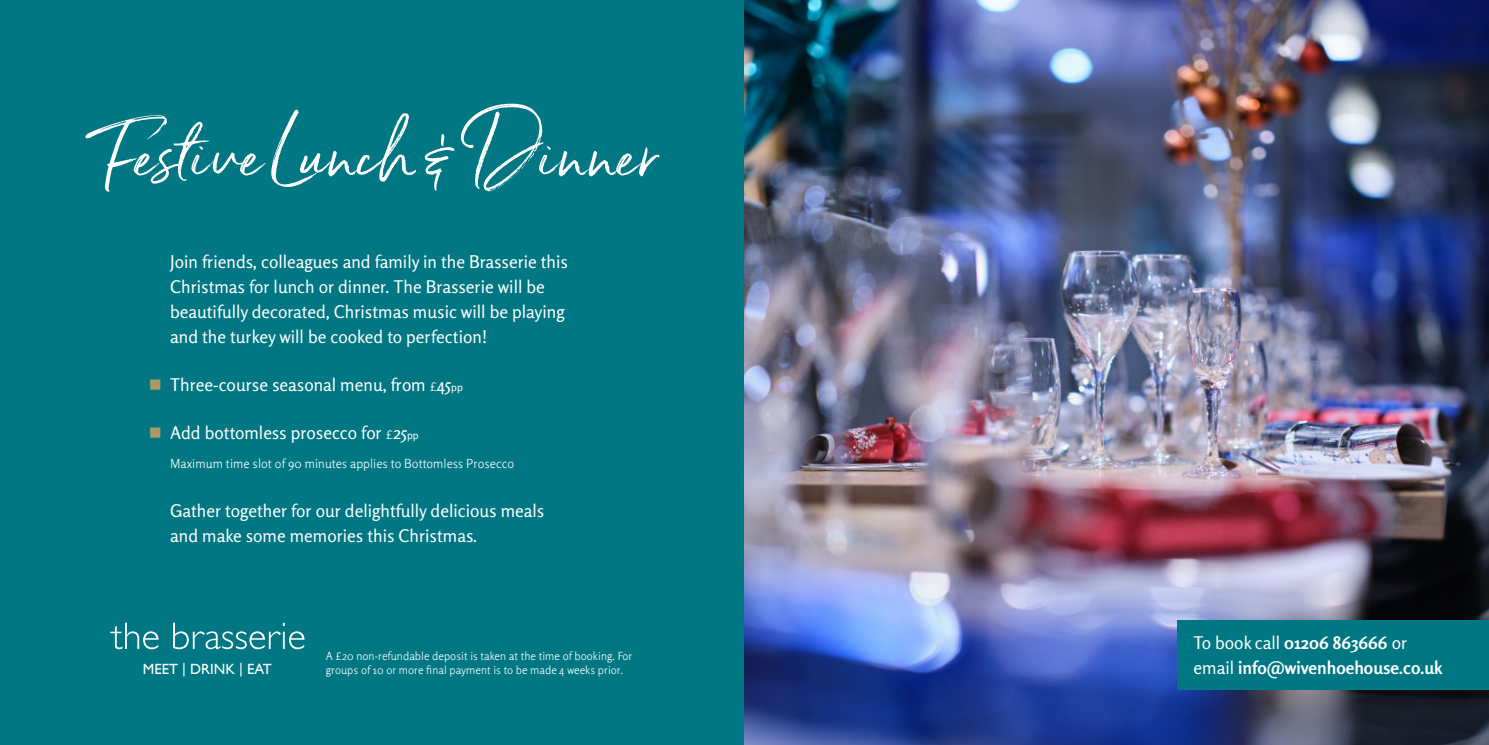
<style>
.page{position:relative;width:1489px;height:745px;background:#fff}
.page>*{position:absolute;margin:0;border:0;box-sizing:border-box;transform-origin:0 0}
.Title_2{font:80px "Serendipity Wide";color:#fff}
.Body_3{font:17.5px/25px "Rosario";color:#fff}
.Body_3-2{font:700 17.5px/25px "Rosario";color:#fff}
.t1{font:14.75px "Gill Sans";color:#fff}
.Body_1{font:300 12.5px "Rosario";color:#fff}
.Body2{font:300 11.25px/14.4px "Rosario";color:#fff}
.s1{font-weight:300;font-size:12.5px}
.s2{font-size:10.5px}
.s3{font-weight:400}
</style>
<div class="page">
<div style="left:0;top:0;width:1488px;height:744px;background:#007783"></div>
<img style="left:744px;top:0;width:744px;height:744px">
<svg style="left:110px;top:622px;width:48px;height:26px"></svg>
<svg style="left:173px;top:622px;width:131px;height:26px"></svg>
<div style="left:1177px;top:619px;width:311px;height:70px;background:#007783"></div>
<p class="Title_2" style="left:89px;top:103px;width:567px">Festive Lunch &amp; Dinner</p>
<p class="Body_3" style="left:170px;top:247px;width:399px">Join friends, colleagues and family in the Brasserie this Christmas for lunch or dinner. The Brasserie will be beautifully decorated, Christmas music will be playing and the turkey will be cooked to perfection!</p>
<p class="Body_3" style="left:170px;top:371px;width:294px">Three-course seasonal menu, from <span class="s1">£</span>45<span class="s2">pp</span></p>
<p class="Body_3" style="left:170px;top:419px;width:250px">Add bottomless prosecco for <span class="s1">£</span>25<span class="s2">pp</span></p>
<p class="Body_1" style="left:170px;top:454px;width:345px">Maximum time slot of 90 minutes applies to Bottomless Prosecco</p>
<p class="Body_3" style="left:170px;top:496px;width:376px">Gather together for our delightfully delicious meals and make some memories this Christmas.</p>
<p class="t1" style="left:143px;top:660px;width:130px">MEET | DRINK | EAT</p>
<p class="Body2" style="left:326px;top:647px;width:308px">A £20 non-refundable deposit is taken at the time of booking. For groups of 10 or more final payment is to be made 4 weeks prior.</p>
<p class="Body_3-2" style="left:1193px;top:628px;width:250px"><span class="s3">To book call</span> 01206 863666 <span class="s3">or email</span> info@wivenhoehouse.co.uk</p>
</div>
